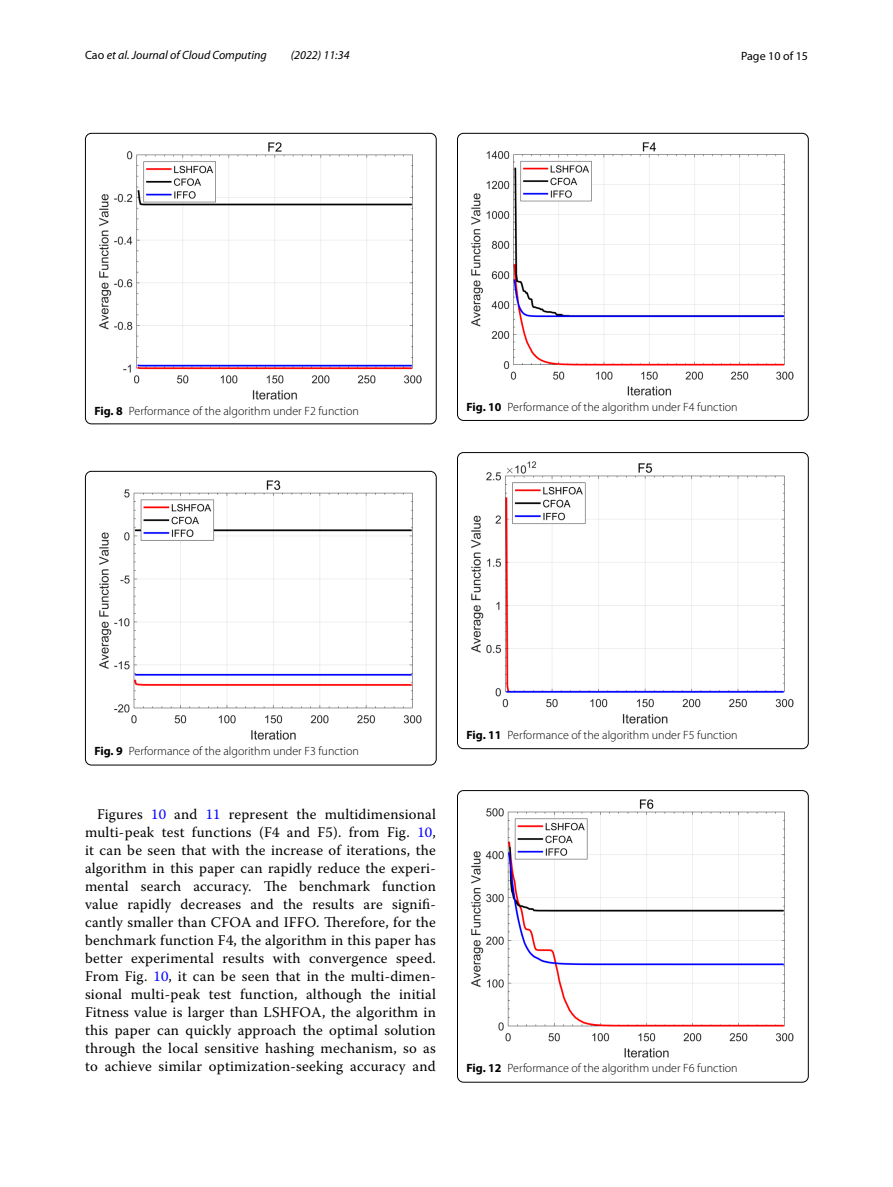
<style>
.page{position:relative;width:893px;height:1187px;background:#fff}
.page>*{position:absolute;margin:0;border:0;box-sizing:border-box;transform-origin:0 0}
.t1{font:14.7px/18px "Warnock Pro";letter-spacing:.015em;color:#000;text-align:justify}
.t2{font:300 12px "Myriad Pro";color:#000}
.t3{font:italic 12px "Myriad Pro";color:#000}
.t4{font:12px "Myriad Pro";color:#000}
.s1{font-style:normal}
.s2{font-weight:700}
.s3{color:#00f}
</style>
<div class="page">
<img style="left:100px;top:142px;width:322px;height:257px">
<div style="left:85px;top:133px;width:351px;height:291px;border:1px solid #000;border-radius:6px"></div>
<img style="left:100px;top:480px;width:322px;height:259px">
<div style="left:85px;top:471px;width:351px;height:294px;border:1px solid #000;border-radius:6px"></div>
<img style="left:472px;top:142px;width:322px;height:253px">
<div style="left:457px;top:133px;width:351px;height:287px;border:1px solid #000;border-radius:6px"></div>
<img style="left:472px;top:461px;width:322px;height:262px">
<div style="left:457px;top:452px;width:351px;height:296px;border:1px solid #000;border-radius:6px"></div>
<img style="left:472px;top:799px;width:322px;height:258px">
<div style="left:457px;top:790px;width:351px;height:292px;border:1px solid #000;border-radius:6px"></div>
<p class="t3" style="left:85px;top:48px;width:183px"><span class="s1">Cao</span> et al. Journal of Cloud Computing</p>
<p class="t3" style="left:291px;top:48px;width:60px">(2022) 11:34</p>
<p class="t4" style="left:741px;top:48px;width:68px">Page 10 of 15</p>
<p class="t2" style="left:94px;top:404px;width:266px"><span class="s2">Fig. 8</span> Performance of the algorithm under F2 function</p>
<p class="t2" style="left:466px;top:400px;width:273px"><span class="s2">Fig. 10</span> Performance of the algorithm under F4 function</p>
<p class="t2" style="left:94px;top:744px;width:266px"><span class="s2">Fig. 9</span> Performance of the algorithm under F3 function</p>
<p class="t1" style="left:85px;top:804px;width:352px;text-indent:12px">Figures <span class="s3">10</span> and <span class="s3">11</span> represent the multidimensional multi-peak test functions (F4 and F5). from Fig. <span class="s3">10</span>, it can be seen that with the increase of iterations, the algorithm in this paper can rapidly reduce the experi&shy;mental search accuracy. The benchmark function value rapidly decreases and the results are signifi&shy;cantly smaller than CFOA and IFFO. Therefore, for the benchmark function F4, the algorithm in this paper has better experimental results with convergence speed.<br>From Fig. <span class="s3">10</span>, it can be seen that in the multi-dimen&shy;sional multi-peak test function, although the initial Fitness value is larger than LSHFOA, the algorithm in this paper can quickly approach the optimal solution through the local sensitive hashing mechanism, so as to achieve similar optimization-seeking accuracy and</p>
<p class="t2" style="left:466px;top:728px;width:273px"><span class="s2">Fig. 11</span> Performance of the algorithm under F5 function</p>
<p class="t2" style="left:466px;top:1061px;width:273px"><span class="s2">Fig. 12</span> Performance of the algorithm under F6 function</p>
</div>
